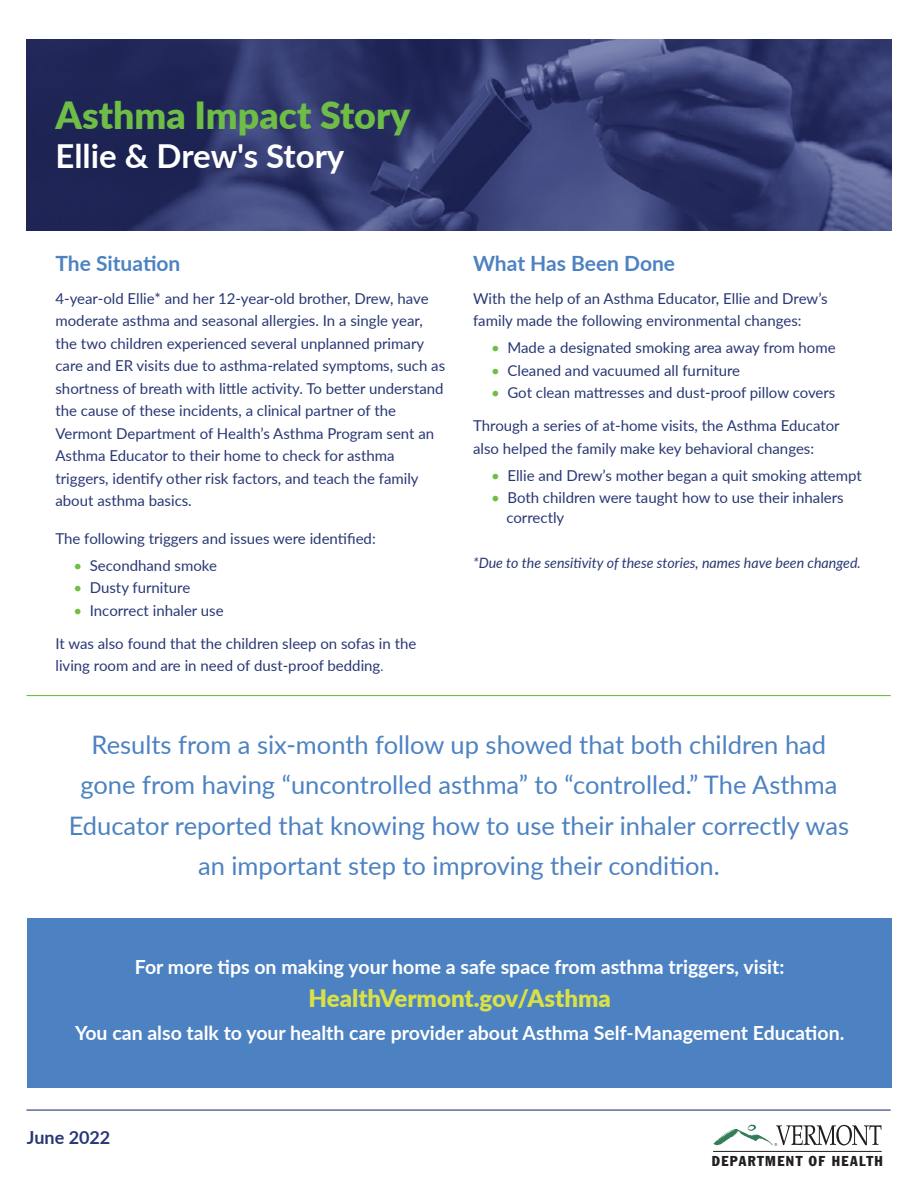
<style>
.page{position:relative;width:918px;height:1188px;background:#fff}
.page>*{position:absolute;margin:0;border:0;box-sizing:border-box;transform-origin:0 0}
.t1{font:900 37.5px "Lato";color:#6ebd46}
.t2{font:700 33px "Lato";color:#fff}
.t3{font:25.5px/40.5px "Lato";color:#4d82c2;text-align:center}
.t4{font:900 24px "Lato";color:#d9e147}
.t5{font:700 21px "Lato";color:#4d82c2}
.t6{font:700 19.5px "Lato";color:#fff}
.t7{font:700 18px "Lato";color:#293874}
.t8{font:15px/22.5px "Lato";color:#293874}
.t9{font:italic 14.25px "Lato";color:#293874}
.t10{font:condensed 14.1px "Franklin Gothic";letter-spacing:.095em;color:#231f20}
.s1{color:#6ebd46}
.s2{font-size:12.75px}
</style>
<div class="page">
<img style="left:27px;top:39px;width:864px;height:191px">
<div style="left:27px;top:918px;width:864px;height:170px;background:#4d82c2"></div>
<hr style="left:713px;top:1151px;width:169px;height:1px;background:#231f20">
<svg style="left:713px;top:1125px;width:169px;height:21px"></svg>
<hr style="left:26px;top:1110px;width:865px;height:1px;background:#293874">
<hr style="left:26px;top:695px;width:865px;height:1px;background:#6ebd46">
<h1 class="t1" style="left:55px;top:87px;width:357px">Asthma Impact Story</h1>
<h2 class="t2" style="left:55px;top:132px;width:290px">Ellie &amp; Drew's Story</h2>
<h3 class="t5" style="left:55px;top:248px;width:126px">The Situation</h3>
<p class="t8" style="left:55px;top:287px;width:391px">4-year-old Ellie* and her 12-year-old brother, Drew, have moderate asthma and seasonal allergies. In a single year, the two children experienced several unplanned primary care and ER visits due to asthma-related symptoms, such as shortness of breath with little activity. To better understand the cause of these incidents, a clinical partner of the Vermont Department of Health’s Asthma Program sent an Asthma Educator to their home to check for asthma triggers, identify other risk factors, and teach the family about asthma basics.</p>
<p class="t8" style="left:55px;top:527px;width:322px">The following triggers and issues were identified:</p>
<p class="t8" style="left:73px;top:554px;width:145px"><span class="s1">•</span> Secondhand smoke</p>
<p class="t8" style="left:73px;top:576px;width:118px"><span class="s1">•</span> Dusty furniture</p>
<p class="t8" style="left:73px;top:599px;width:152px"><span class="s1">•</span> Incorrect inhaler use</p>
<p class="t8" style="left:55px;top:632px;width:362px">It was also found that the children sleep on sofas in the living room and are in need of dust-proof bedding<span class="s2">.</span></p>
<h3 class="t5" style="left:473px;top:248px;width:204px">What Has Been Done</h3>
<p class="t8" style="left:473px;top:287px;width:356px">With the help of an Asthma Educator, Ellie and Drew’s family made the following environmental changes:</p>
<p class="t8" style="left:491px;top:336px;width:346px"><span class="s1">•</span> Made a designated smoking area away from home</p>
<p class="t8" style="left:491px;top:359px;width:251px"><span class="s1">•</span> Cleaned and vacuumed all furniture</p>
<p class="t8" style="left:491px;top:381px;width:346px"><span class="s1">•</span> Got clean mattresses and dust-proof pillow covers</p>
<p class="t8" style="left:473px;top:414px;width:368px">Through a series of at-home visits, the Asthma Educator also helped the family make key behavioral changes:</p>
<p class="t8" style="left:491px;top:464px;width:372px"><span class="s1">•</span> Ellie and Drew’s mother began a quit smoking attempt</p>
<p class="t8" style="left:506px;top:488px;width:339px;line-height:19.5px;text-indent:-15px"><span class="s1">•</span> Both children were taught how to use their inhalers correctly</p>
<p class="t9" style="left:473px;top:553px;width:389px">*Due to the sensitivity of these stories, names have been changed.</p>
<p class="t3" style="left:69px;top:723px;width:782px">Results from a six-month follow up showed that both children had gone from having “uncontrolled asthma” to “controlled.” The Asthma Educator reported that knowing how to use their inhaler correctly was an important step to improving their condition.</p>
<h3 class="t6" style="left:135px;top:952px;width:651px">For more tips on making your home a safe space from asthma triggers, visit:</h3>
<h3 class="t4" style="left:308px;top:980px;width:304px">HealthVermont.gov/Asthma</h3>
<h3 class="t6" style="left:75px;top:1018px;width:771px">You can also talk to your health care provider about Asthma Self-Management Education.</h3>
<p class="t7" style="left:27px;top:1125px;width:85px">June 2022</p>
<p class="t10" style="left:712px;top:1153px;width:173px">DEPARTMENT OF HEALTH</p>
</div>
